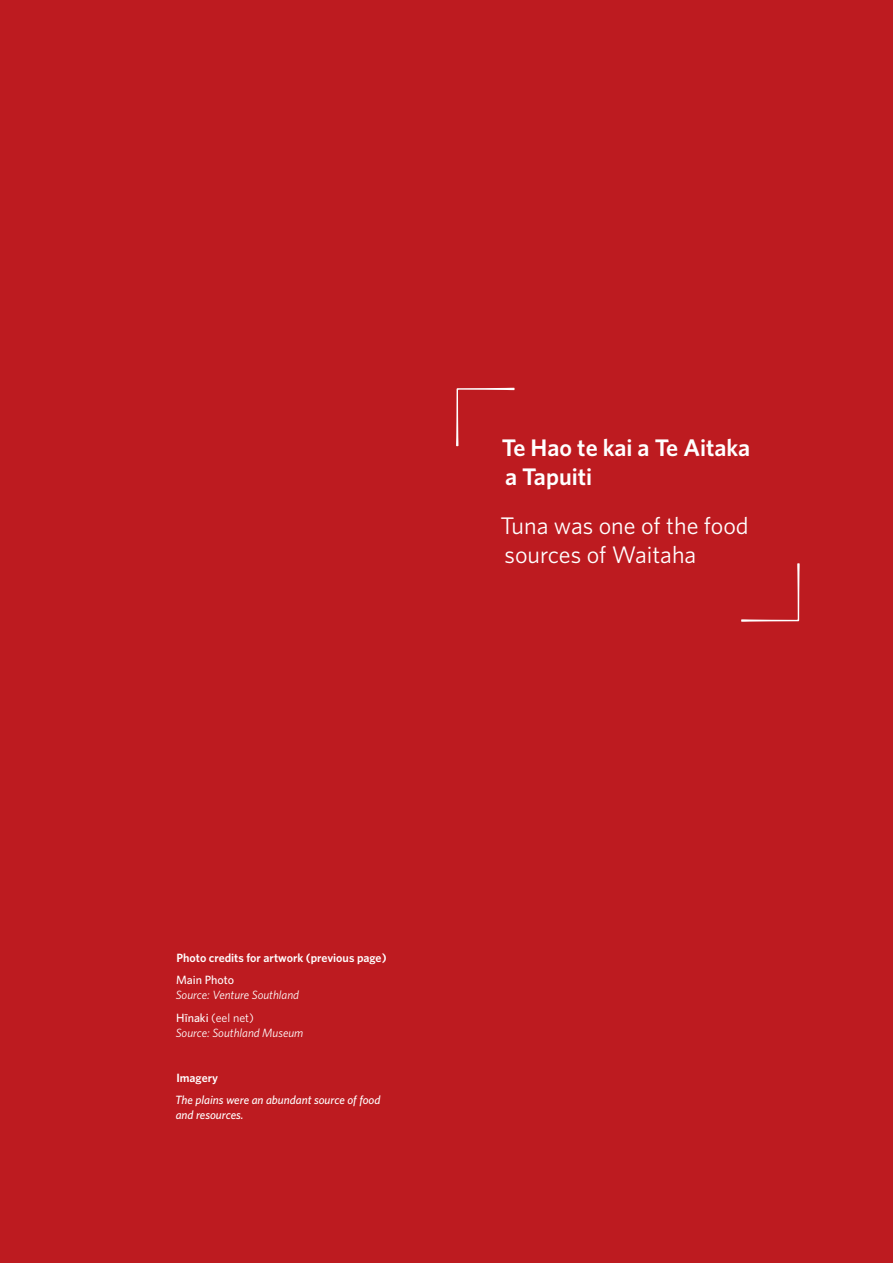
<style>
.page{position:relative;width:893px;height:1263px;background:#bd1b20}
.page>*{position:absolute;margin:0;border:0;box-sizing:border-box;transform-origin:0 0}
.t1{font:24px/29.2px "Whitney";color:#fff}
.t2{font:600 24px/29.2px "Whitney";color:#fff}
.t3{font:italic 12px/22.5px "Whitney";color:#fff}
.t4{font:italic 500 12px/15px "Whitney";color:#fff}
.t5{font:600 12px "Whitney";color:#fff}
.t6{font:500 12px "Whitney";color:#fff}
.s1{font-weight:500;font-style:normal}
.s2{font-style:normal}
</style>
<div class="page">
<svg style="left:456px;top:388px;width:59px;height:58px"></svg>
<svg style="left:741px;top:563px;width:59px;height:59px"></svg>
<h1 class="t2" style="left:502px;top:435px;width:250px">Te Hao te kai a Te Aitaka a Tapuiti</h1>
<h1 class="t1" style="left:500px;top:513px;width:250px">Tuna was one of the food sources of Waitaha</h1>
<p class="t5" style="left:176px;top:953px;width:212px">Photo credits for artwork (previous page)</p>
<p class="t6" style="left:176px;top:975px;width:60px">Main Photo</p>
<p class="t3" style="left:176px;top:985px;width:125px">Source: Venture Southland<br><span class="s1">Hīnaki</span> <span class="s2">(eel net)</span></p>
<p class="t3" style="left:176px;top:1022px;width:129px">Source: Southland Museum</p>
<p class="t5" style="left:176px;top:1073px;width:43px">Imagery</p>
<p class="t4" style="left:175px;top:1094px;width:207px">The plains were an abundant source of food and resources.</p>
</div>
